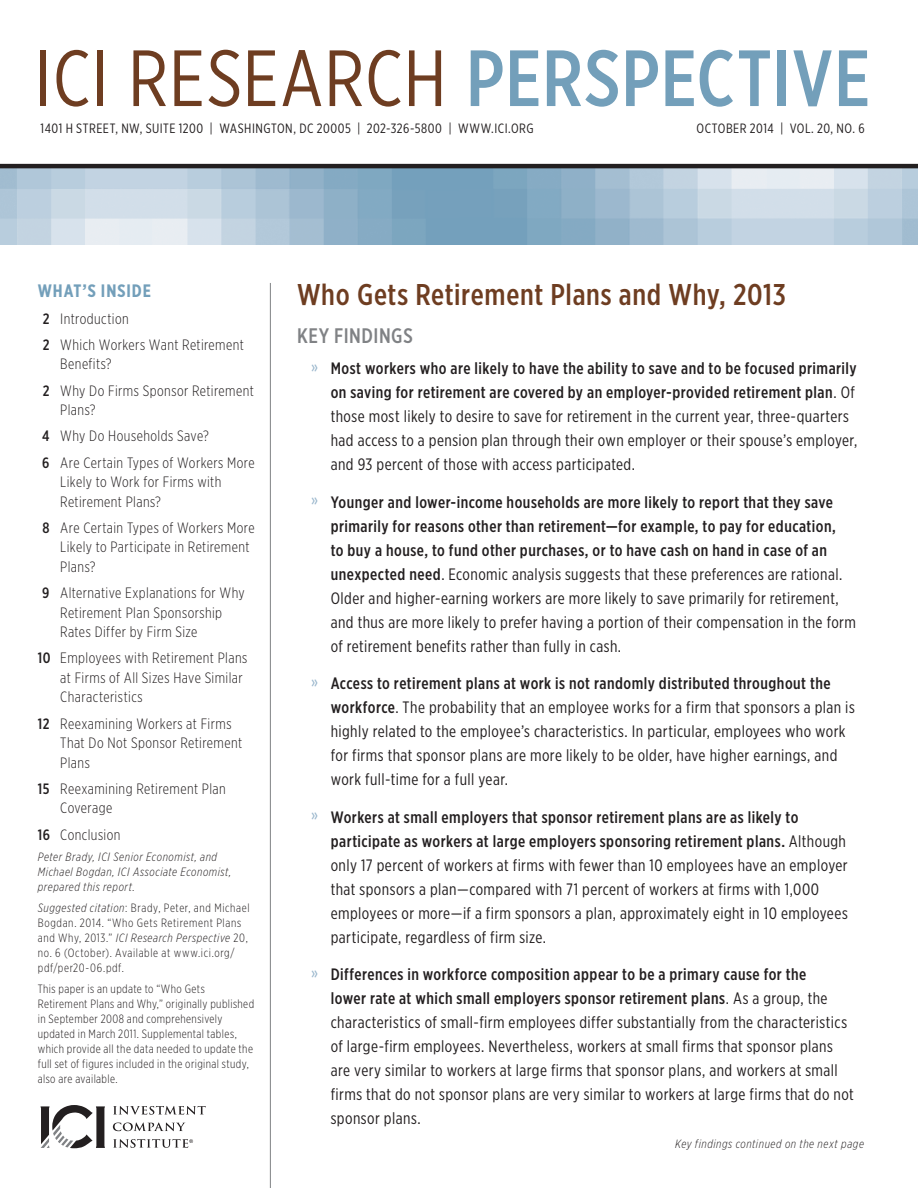
<style>
.page{position:relative;width:918px;height:1188px;background:#fff}
.page>*{position:absolute;margin:0;border:0;box-sizing:border-box;transform-origin:0 0}
.t1{font:79.5px "Gotham X Narrow";letter-spacing:.01em;color:#6e3d21}
.t2{font:500 30px "Gotham X Narrow";letter-spacing:.025em;color:#6e3d21}
.t3{font:500 21px "Gotham X Narrow";letter-spacing:.025em;color:#808285}
.t4{font:700 18px "Gotham X Narrow";letter-spacing:.05em;color:#739fba}
.t5{font:16.5px/24px "Gotham X Narrow";letter-spacing:.025em;color:#231f20}
.t6{font:300 15px/19.5px "Gotham X Narrow";letter-spacing:.025em;color:#231f20}
.t7{font:13.5px "Gotham X Narrow";letter-spacing:.035em;color:#231f20}
.t8{font:300 12px/15px "Gotham X Narrow";letter-spacing:.035em;color:#231f20}
.t9{font:italic 300 12px/15px "Gotham X Narrow";letter-spacing:.05em;color:#231f20}
.s1{font-weight:500;color:#739fba}
.s2{font-weight:500}
.s3{font-style:italic}
.s4{font-family:"The Sans Cd LF4";font-weight:300;font-size:18px;color:#99b6cc}
</style>
<div class="page">
<img style="left:0;top:168px;width:918px;height:76px">
<hr style="left:0;top:164px;width:918px;height:4px;background:#231f20">
<svg style="left:113px;top:1106px;width:93px;height:9px"></svg>
<svg style="left:113px;top:1122px;width:72px;height:9px"></svg>
<svg style="left:40px;top:1105px;width:65px;height:43px"></svg>
<svg style="left:113px;top:1139px;width:80px;height:9px"></svg>
<hr style="left:270px;top:283px;width:1px;height:905px;background:#808285">
<h1 class="t1" style="left:35px;top:31px;width:837px">ICI RESEARCH <span class="s1">PERSPECTIVE</span></h1>
<p class="t7" style="left:41px;top:120px;width:495px">1401 H STREET, NW, SUITE 1200 | WASHINGTON, DC 20005 | 202-326-5800 | WWW.ICI.ORG</p>
<p class="t7" style="left:697px;top:120px;width:170px">OCTOBER 2014 | VOL. 20, NO. 6</p>
<p class="t4" style="left:38px;top:280px;width:115px">WHAT’S INSIDE</p>
<p class="t6" style="left:43px;top:305px;width:203px;line-height:26.2px"><span class="s2">2</span> Introduction<br><span class="s2">2</span> Which Workers Want Retirement</p>
<p class="t6" style="left:43px;top:351px;width:213px;line-height:26.2px;text-indent:18px">Benefits?<br><span class="s2">2</span> Why Do Firms Sponsor Retirement</p>
<p class="t6" style="left:42px;top:396px;width:214px;line-height:26.2px;text-indent:18px">Plans?<br><span class="s2">4</span> Why Do Households Save?<br><span class="s2">6</span> Are Certain Types of Workers More</p>
<p class="t6" style="left:60px;top:472px;width:163px">Likely to Work for Firms with<br>Retirement Plans?</p>
<p class="t6" style="left:60px;top:518px;width:196px;text-indent:-18px"><span class="s2">8</span> Are Certain Types of Workers More<br>Likely to Participate in Retirement<br>Plans?</p>
<p class="t6" style="left:60px;top:583px;width:186px;text-indent:-18px"><span class="s2">9</span> Alternative Explanations for Why<br>Retirement Plan Sponsorship<br>Rates Differ by Firm Size</p>
<p class="t6" style="left:60px;top:648px;width:189px;text-indent:-22px"><span class="s2">10</span> Employees with Retirement Plans at Firms of All Sizes Have Similar<br>Characteristics</p>
<p class="t6" style="left:60px;top:713px;width:183px;text-indent:-22px"><span class="s2">12</span> Reexamining Workers at Firms<br>That Do Not Sponsor Retirement<br>Plans</p>
<p class="t6" style="left:60px;top:779px;width:167px;text-indent:-22px"><span class="s2">15</span> Reexamining Retirement Plan<br>Coverage</p>
<p class="t6" style="left:38px;top:824px;width:84px"><span class="s2">16</span> Conclusion</p>
<p class="t9" style="left:38px;top:849px;width:195px">Peter Brady, ICI Senior Economist, and<br>Michael Bogdan, ICI Associate Economist, prepared this report.</p>
<p class="t8" style="left:38px;top:900px;width:213px"><span class="s3">Suggested citation</span>: Brady, Peter, and Michael Bogdan. 2014. “Who Gets Retirement Plans and Why, 2013.” <span class="s3">ICI Research Perspective</span> 20, no. 6 (October). Available at www.ici.org/ pdf/per20-06.pdf.</p>
<p class="t8" style="left:38px;top:981px;width:218px">This paper is an update to “Who Gets Retirement Plans and Why,” originally published in September 2008 and comprehensively updated in March 2011. Supplemental tables, which provide all the data needed to update the full set of figures included in the original study, also are available.</p>
<h2 class="t2" style="left:297px;top:276px;width:490px">Who Gets Retirement Plans and Why, 2013</h2>
<p class="t3" style="left:297px;top:323px;width:117px">KEY FINDINGS</p>
<p class="t5" style="left:331px;top:356px;width:528px;text-indent:-20px"><span class="s4">»</span> <span class="s2">Most workers who are likely to have the ability to save and to be focused primarily on saving for retirement are covered by an employer-provided retirement plan</span>. Of those most likely to desire to save for retirement in the current year, three-quarters had access to a pension plan through their own employer or their spouse’s employer, and 93 percent of those with access participated.</p>
<p class="t5" style="left:331px;top:490px;width:527px;text-indent:-20px"><span class="s4">»</span> <span class="s2">Younger and lower-income households are more likely to report that they save primarily for reasons other than retirement—for example, to pay for education,<br>to buy a house, to fund other purchases, or to have cash on hand in case of an unexpected need</span>. Economic analysis suggests that these preferences are rational.<br>Older and higher-earning workers are more likely to save primarily for retirement, and thus are more likely to prefer having a portion of their compensation in the form of retirement benefits rather than fully in cash.</p>
<p class="t5" style="left:331px;top:671px;width:526px;text-indent:-20px"><span class="s4">»</span> <span class="s2">Access to retirement plans at work is not randomly distributed throughout the workforce</span>. The probability that an employee works for a firm that sponsors a plan is highly related to the employee’s characteristics. In particular, employees who work for firms that sponsor plans are more likely to be older, have higher earnings, and work full-time for a full year.</p>
<p class="t5" style="left:331px;top:805px;width:519px;text-indent:-20px"><span class="s4">»</span> <span class="s2">Workers at small employers that sponsor retirement plans are as likely to participate as workers at large employers sponsoring retirement plans.</span> Although only 17 percent of workers at firms with fewer than 10 employees have an employer that sponsors a plan—compared with 71 percent of workers at firms with 1,000 employees or more—if a firm sponsors a plan, approximately eight in 10 employees participate, regardless of firm size.</p>
<p class="t5" style="left:331px;top:962px;width:525px;text-indent:-20px"><span class="s4">»</span> <span class="s2">Differences in workforce composition appear to be a primary cause for the<br>lower rate at which small employers sponsor retirement plans</span>. As a group, the characteristics of small-firm employees differ substantially from the characteristics of large-firm employees. Nevertheless, workers at small firms that sponsor plans are very similar to workers at large firms that sponsor plans, and workers at small firms that do not sponsor plans are very similar to workers at large firms that do not sponsor plans.</p>
<p class="t9" style="left:675px;top:1136px;width:190px">Key findings continued on the next page</p>
</div>
